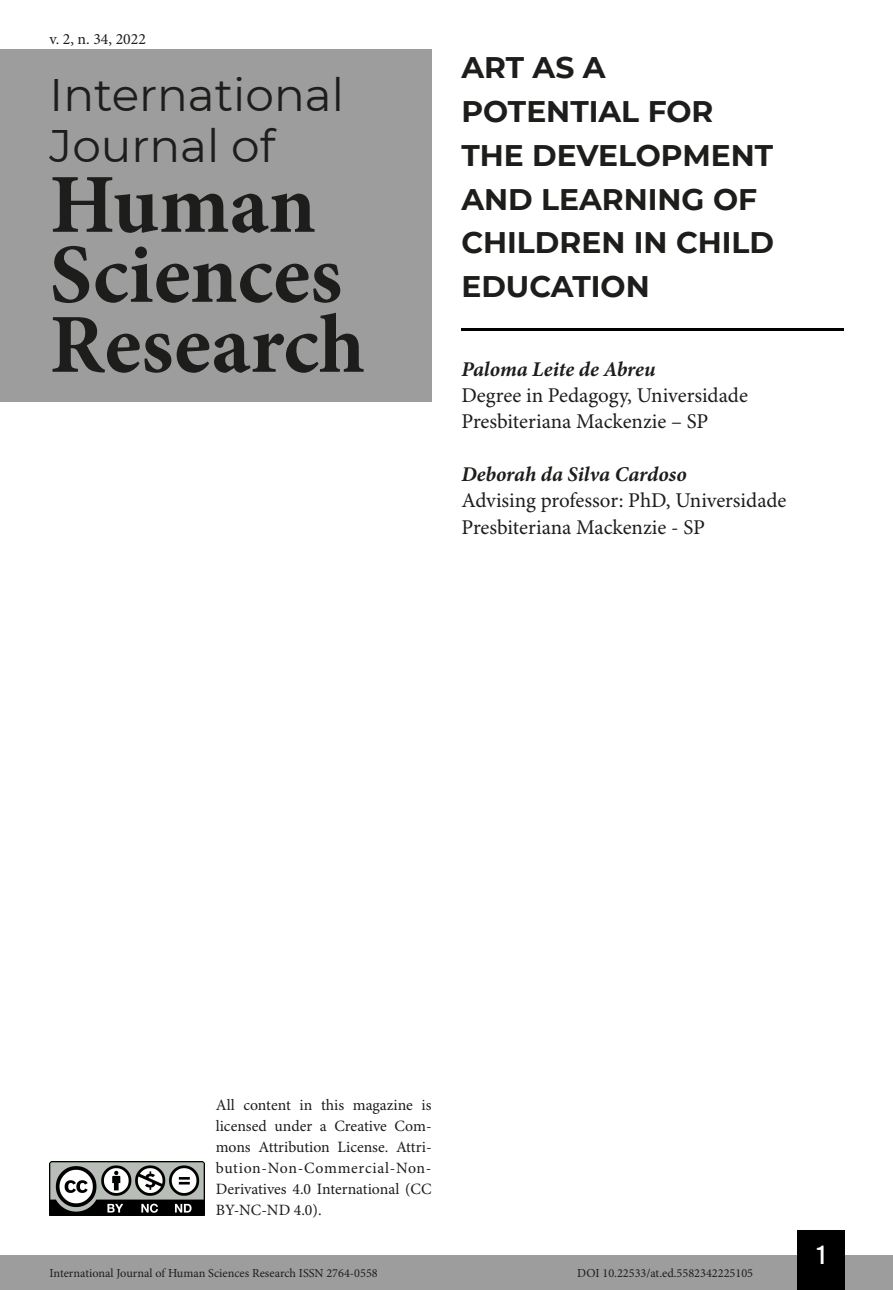
<style>
.page{position:relative;width:893px;height:1290px;background:#fff}
.page>*{position:absolute;margin:0;border:0;box-sizing:border-box;transform-origin:0 0}
.t1{font:700 84px/70px "Minion Pro";color:#1d1d1b}
.t2{font:45.5px/50.8px "Montserrat";color:#1d1d1b}
.t3{font:700 29.75px/43.8px "Montserrat";color:#1d1d1b}
.t4{font:26.25px "Bebas Kai";color:#fff}
.t5{font:21px/26.2px "Minion Pro";color:#1d1d1b}
.t6{font:italic 700 21px "Minion Pro";letter-spacing:-.005em;color:#1d1d1b}
.t7{font:15.75px/21px "Minion Pro";color:#1d1d1b;text-align:justify}
.t8{font:12.25px "Minion Pro";color:#1d1d1b}
</style>
<div class="page">
<div style="left:0;top:1255px;width:893px;height:35px;background:#9d9d9d"></div>
<div style="left:797px;top:1230px;width:48px;height:60px;background:#000"></div>
<img style="left:50px;top:1161px;width:154px;height:54px">
<div style="left:0;top:50px;width:432px;height:352px;background:#9d9d9d"></div>
<hr style="left:461px;top:329px;width:382px;height:2px;background:#000">
<p class="t7" style="left:50px;top:29px;width:98px">v. 2, n. 34, 2022</p>
<h2 class="t2" style="left:50px;top:68px;width:296px">International<br>Journal of</h2>
<h1 class="t1" style="left:50px;top:169px;width:317px">Human<br>Sciences<br>Research</h1>
<h3 class="t3" style="left:461px;top:44px;width:314px">ART AS A<br>POTENTIAL FOR<br>THE DEVELOPMENT<br>AND LEARNING OF<br>CHILDREN IN CHILD<br>EDUCATION</h3>
<h3 class="t6" style="left:461px;top:354px;width:196px">Paloma Leite de Abreu</h3>
<h3 class="t5" style="left:461px;top:383px;width:288px">Degree in Pedagogy, Universidade<br>Presbiteriana Mackenzie – SP</h3>
<h3 class="t6" style="left:461px;top:459px;width:227px">Deborah da Silva Cardoso</h3>
<h3 class="t5" style="left:461px;top:488px;width:327px">Advising professor: PhD, Universidade<br>Presbiteriana Mackenzie - SP</h3>
<p class="t7" style="left:216px;top:1095px;width:217px">All content in this magazine is licensed under a Creative Com&shy;mons Attribution License. Attri&shy;bution-Non-Commercial-Non-Derivatives 4.0 International (CC BY-NC-ND 4.0).</p>
<p class="t8" style="left:50px;top:1266px;width:330px">International Journal of Human Sciences Research ISSN 2764-0558</p>
<p class="t8" style="left:577px;top:1266px;width:177px">DOI 10.22533/at.ed.5582342225105</p>
<h3 class="t4" style="left:817px;top:1241px;width:10px">1</h3>
</div>
